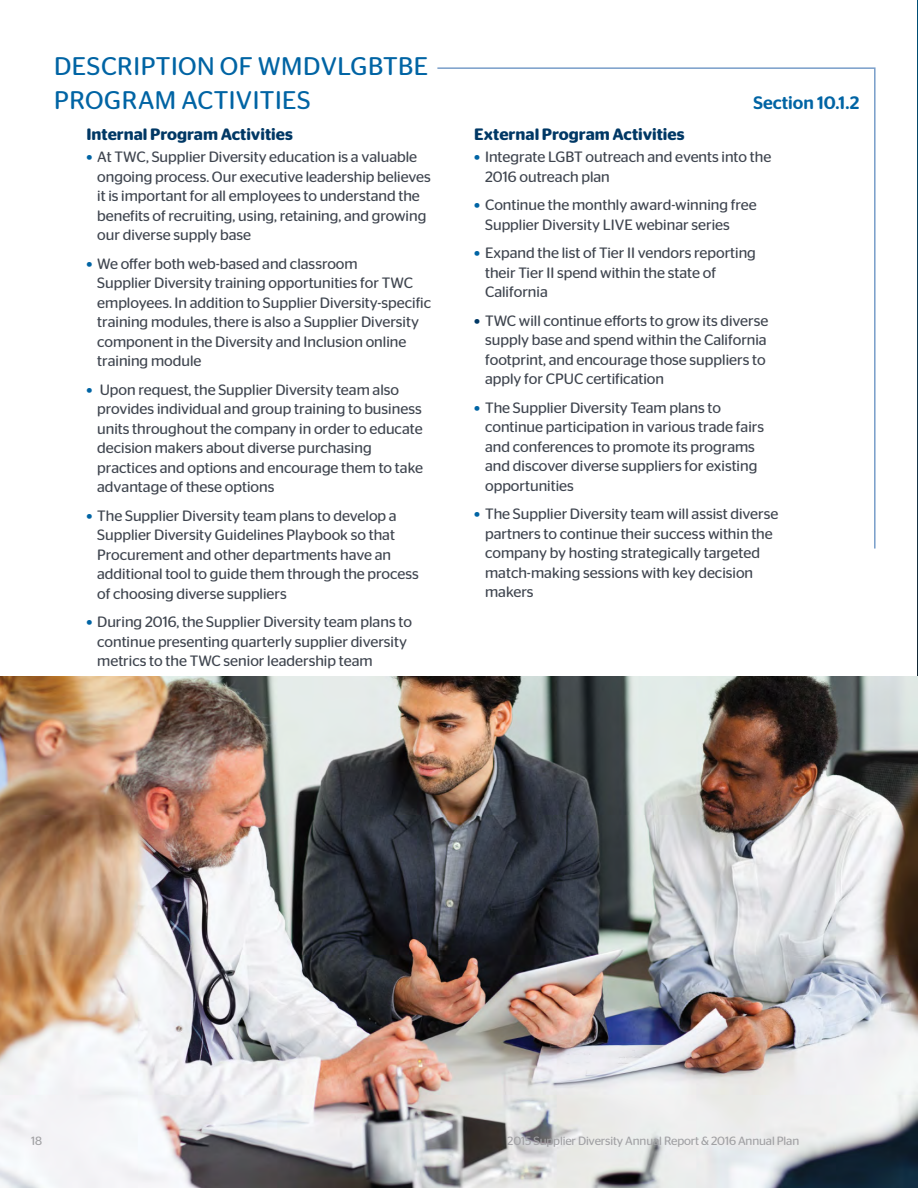
<style>
.page{position:relative;width:918px;height:1188px;background:#fff}
.page>*{position:absolute;margin:0;border:0;box-sizing:border-box;transform-origin:0 0}
.t1{font:25.5px/34.2px "TWC Round";letter-spacing:.02em;color:#0064a4}
.t2{font:500 18px "TWC Round";color:#0064a4}
.t3{font:600 16.5px "TWC Round";color:#003865}
.t4{font:15px/19.5px "TWC Round";color:#3f454f}
.t5{font:12px "TWC Round";letter-spacing:-.01em;color:#a1a1a4}
.s1{font-weight:600;font-size:16.5px;color:#0064a4}
.s2{font-weight:600;font-size:16.5px;color:#003865}
</style>
<div class="page">
<svg style="left:917px;top:0;width:1px;height:677px"></svg>
<img style="left:0;top:677px;width:918px;height:511px">
<svg style="left:437px;top:67px;width:439px;height:482px"></svg>
<h1 class="t1" style="left:54px;top:48px;width:376px">DESCRIPTION OF WMDVLGBTBE<br>PROGRAM ACTIVITIES</h1>
<p class="t3" style="left:86px;top:124px;width:208px">Internal Program Activities</p>
<p class="t4" style="left:97px;top:147px;width:335px;text-indent:-11px"><span class="s1">•</span> At TWC, Supplier Diversity education is a valuable ongoing process. Our executive leadership believes it is important for all employees to understand the benefits of recruiting, using, retaining, and growing our diverse supply base</p>
<p class="t4" style="left:97px;top:254px;width:335px;text-indent:-11px"><span class="s1">•</span> We offer both web-based and classroom<br>Supplier Diversity training opportunities for TWC employees. In addition to Supplier Diversity-specific training modules, there is also a Supplier Diversity component in the Diversity and Inclusion online training module</p>
<p class="t4" style="left:97px;top:380px;width:327px;text-indent:-11px"><span class="s1">•</span> Upon request, the Supplier Diversity team also provides individual and group training to business units throughout the company in order to educate decision makers about diverse purchasing practices and options and encourage them to take advantage of these options</p>
<p class="t4" style="left:97px;top:506px;width:323px;text-indent:-11px"><span class="s1">•</span> The Supplier Diversity team plans to develop a Supplier Diversity Guidelines Playbook so that Procurement and other departments have an additional tool to guide them through the process of choosing diverse suppliers</p>
<p class="t4" style="left:97px;top:612px;width:316px;text-indent:-11px"><span class="s1">•</span> During 2016, the Supplier Diversity team plans to continue presenting quarterly supplier diversity metrics to the TWC senior leadership team</p>
<p class="t2" style="left:753px;top:92px;width:108px">Section 10.1.2</p>
<p class="t3" style="left:474px;top:124px;width:212px">External Program Activities</p>
<p class="t4" style="left:485px;top:147px;width:288px;text-indent:-11px"><span class="s1">•</span> Integrate LGBT outreach and events into the<br>2016 outreach plan</p>
<p class="t4" style="left:485px;top:195px;width:273px;text-indent:-11px"><span class="s1">•</span> Continue the monthly award-winning free<br>Supplier Diversity LIVE webinar series</p>
<p class="t4" style="left:485px;top:243px;width:272px;text-indent:-11px"><span class="s1">•</span> Expand the list of Tier II vendors reporting their Tier II spend within the state of<br>California</p>
<p class="t4" style="left:485px;top:311px;width:285px;text-indent:-11px"><span class="s2">•</span> TWC will continue efforts to grow its diverse supply base and spend within the California footprint, and encourage those suppliers to apply for CPUC certification</p>
<p class="t4" style="left:485px;top:398px;width:281px;text-indent:-11px"><span class="s1">•</span> The Supplier Diversity Team plans to continue participation in various trade fairs and conferences to promote its programs and discover diverse suppliers for existing opportunities</p>
<p class="t4" style="left:485px;top:504px;width:295px;text-indent:-11px"><span class="s1">•</span> The Supplier Diversity team will assist diverse partners to continue their success within the company by hosting strategically targeted match-making sessions with key decision makers</p>
<p class="t5" style="left:31px;top:1134px;width:12px">18</p>
<p class="t5" style="left:507px;top:1134px;width:293px">2015 Supplier Diversity Annual Report &amp; 2016 Annual Plan</p>
</div>
